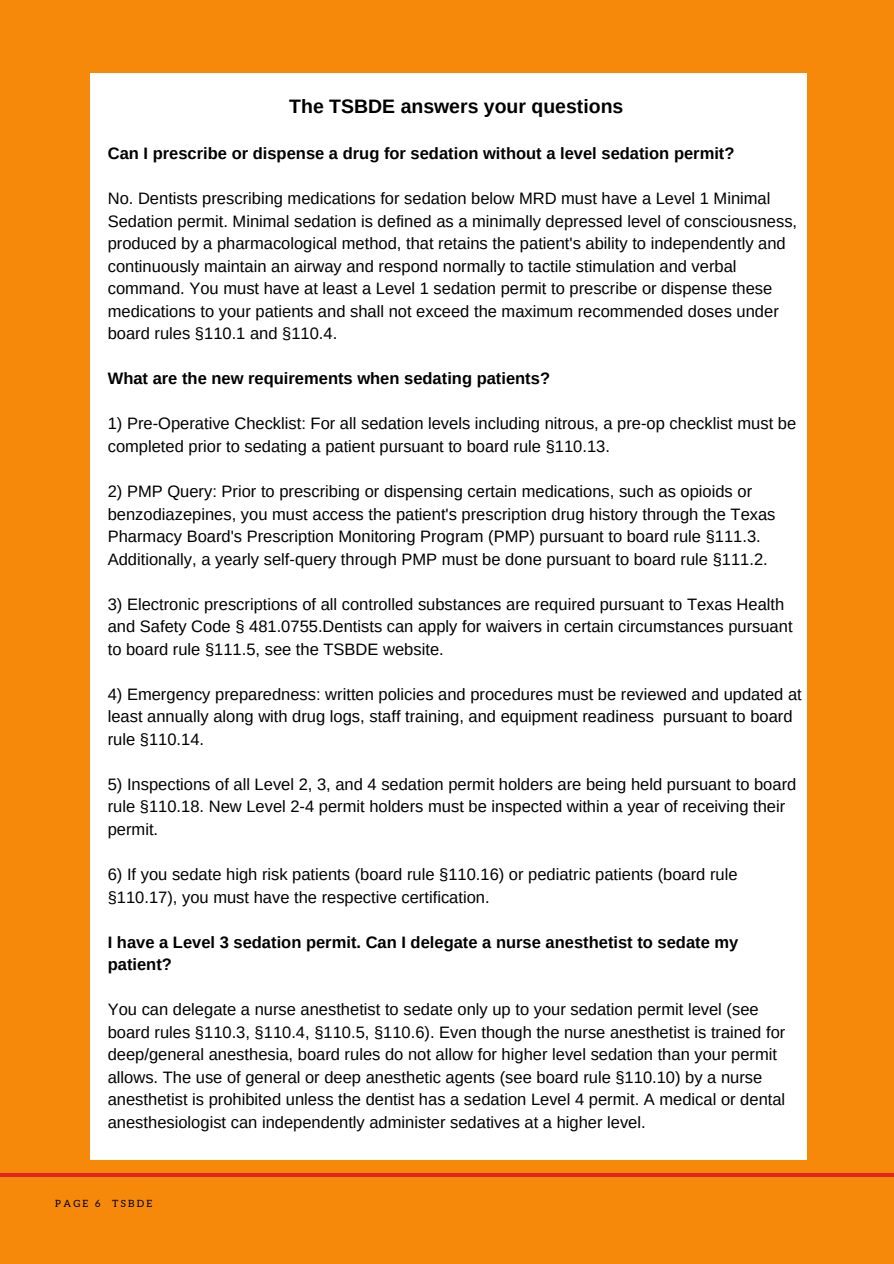
<style>
.page{position:relative;width:894px;height:1264px;background:#fff}
.page>*{position:absolute;margin:0;border:0;box-sizing:border-box;transform-origin:0 0}
.t1{font:700 19.5px "Arimo";color:#000}
.t2{font:16.5px/22.5px "Arimo";color:#000}
.t3{font:700 16.5px/22.5px "Arimo";color:#000}
.t4{font:9.9px "Aleo";letter-spacing:.24em;color:#000}
</style>
<div class="page">
<div style="left:0;top:0;width:893px;height:1263px;background:#f68909"></div>
<div style="left:90px;top:73px;width:717px;height:1086px;background:#fff"></div>
<hr style="left:0;top:1173px;width:893px;height:3px;background:#e12525">
<p class="t1" style="left:289px;top:95px;width:335px">The TSBDE answers your questions</p>
<p class="t3" style="left:108px;top:142px;width:628px">Can I prescribe or dispense a drug for sedation without a level sedation permit?</p>
<p class="t2" style="left:108px;top:187px;width:690px">No. Dentists prescribing medications for sedation below MRD must have a Level 1 Minimal Sedation permit. Minimal sedation is defined as a minimally depressed level of consciousness, produced by a pharmacological method, that retains the patient's ability to independently and continuously maintain an airway and respond normally to tactile stimulation and verbal command. You must have at least a Level 1 sedation permit to prescribe or dispense these medications to your patients and shall not exceed the maximum recommended doses under board rules §110.1 and §110.4.</p>
<p class="t3" style="left:108px;top:367px;width:443px">What are the new requirements when sedating patients?</p>
<p class="t2" style="left:108px;top:412px;width:689px">1) Pre-Operative Checklist: For all sedation levels including nitrous, a pre-op checklist must be completed prior to sedating a patient pursuant to board rule §110.13.</p>
<p class="t2" style="left:108px;top:480px;width:669px">2) PMP Query: Prior to prescribing or dispensing certain medications, such as opioids or benzodiazepines, you must access the patient's prescription drug history through the Texas Pharmacy Board's Prescription Monitoring Program (PMP) pursuant to board rule §111.3.<br>Additionally, a yearly self-query through PMP must be done pursuant to board rule §111.2.</p>
<p class="t2" style="left:108px;top:592px;width:686px">3) Electronic prescriptions of all controlled substances are required pursuant to Texas Health and Safety Code § 481.0755.Dentists can apply for waivers in certain circumstances pursuant to board rule §111.5, see the TSBDE website.</p>
<p class="t2" style="left:108px;top:682px;width:695px">4) Emergency preparedness: written policies and procedures must be reviewed and updated at least annually along with drug logs, staff training, and equipment readiness pursuant to board rule §110.14.</p>
<p class="t2" style="left:108px;top:773px;width:690px">5) Inspections of all Level 2, 3, and 4 sedation permit holders are being held pursuant to board rule §110.18. New Level 2-4 permit holders must be inspected within a year of receiving their permit.</p>
<p class="t2" style="left:108px;top:863px;width:631px">6) If you sedate high risk patients (board rule §110.16) or pediatric patients (board rule §110.17), you must have the respective certification.</p>
<p class="t3" style="left:108px;top:930px;width:632px">I have a Level 3 sedation permit. Can I delegate a nurse anesthetist to sedate my patient?</p>
<p class="t2" style="left:108px;top:998px;width:679px">You can delegate a nurse anesthetist to sedate only up to your sedation permit level (see board rules §110.3, §110.4, §110.5, §110.6). Even though the nurse anesthetist is trained for deep/general anesthesia, board rules do not allow for higher level sedation than your permit allows. The use of general or deep anesthetic agents (see board rule §110.10) by a nurse anesthetist is prohibited unless the dentist has a sedation Level 4 permit. A medical or dental anesthesiologist can independently administer sedatives at a higher level.</p>
<p class="t4" style="left:55px;top:1197px;width:99px">PAGE 6 TSBDE</p>
</div>
